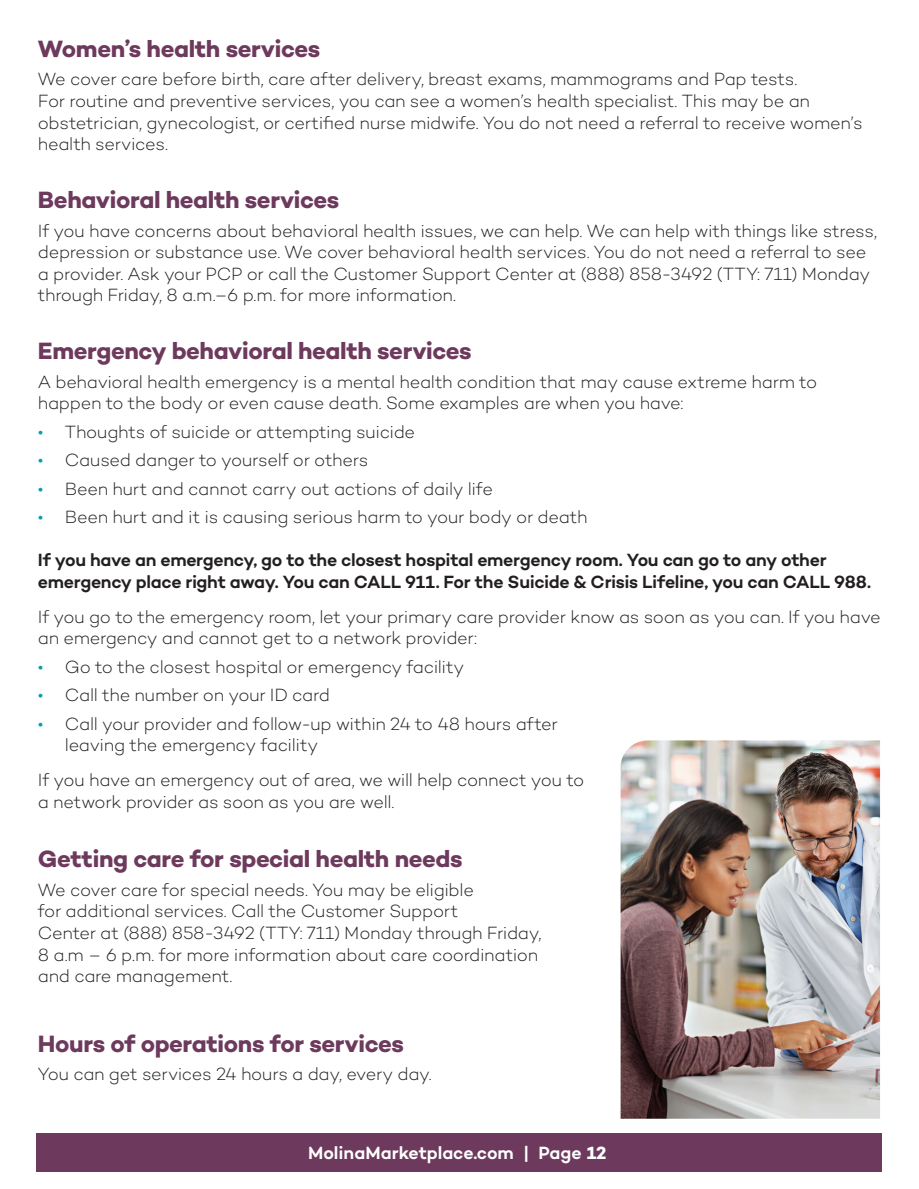
<style>
.page{position:relative;width:919px;height:1189px;background:#fff}
.page>*{position:absolute;margin:0;border:0;box-sizing:border-box;transform-origin:0 0}
.t1{font:700 24px "Campton";letter-spacing:-.015em;color:#6d3a5d}
.t2{font:300 18px/21.6px "Campton";letter-spacing:-.02em;color:#231f20}
.t3{font:600 18px/21.6px "Campton";letter-spacing:-.02em;color:#231f20}
.t4{font:600 18px "Campton";color:#fff}
.s1{color:#00a0b0}
.s2{font-weight:700}
</style>
<div class="page">
<div style="left:37px;top:1132px;width:844px;height:39px;background:#6d3a5d"></div>
<img style="left:620px;top:740px;width:259px;height:378px">
<h2 class="t1" style="left:38px;top:34px;width:284px">Women’s health services</h2>
<p class="t2" style="left:38px;top:68px;width:825px">We cover care before birth, care after delivery, breast exams, mammograms and Pap tests.<br>For routine and preventive services, you can see a women’s health specialist. This may be an obstetrician, gynecologist, or certified nurse midwife. You do not need a referral to receive women’s health services.</p>
<h2 class="t1" style="left:38px;top:185px;width:303px">Behavioral health services</h2>
<p class="t2" style="left:38px;top:219px;width:840px">If you have concerns about behavioral health issues, we can help. We can help with things like stress, depression or substance use. We cover behavioral health services. You do not need a referral to see a provider. Ask your PCP or call the Customer Support Center at (888) 858-3492 (TTY: 711) Monday through Friday, 8 a.m.–6 p.m. for more information.</p>
<h2 class="t1" style="left:38px;top:336px;width:435px">Emergency behavioral health services</h2>
<p class="t2" style="left:38px;top:370px;width:780px">A behavioral health emergency is a mental health condition that may cause extreme harm to happen to the body or even cause death. Some examples are when you have:</p>
<p class="t2" style="left:38px;top:420px;width:378px"><span class="s1">•</span> Thoughts of suicide or attempting suicide</p>
<p class="t2" style="left:38px;top:449px;width:332px"><span class="s1">•</span> Caused danger to yourself or others</p>
<p class="t2" style="left:38px;top:477px;width:456px"><span class="s1">•</span> Been hurt and cannot carry out actions of daily life</p>
<p class="t2" style="left:38px;top:505px;width:551px"><span class="s1">•</span> Been hurt and it is causing serious harm to your body or death</p>
<p class="t3" style="left:38px;top:548px;width:834px">If you have an emergency, go to the closest hospital emergency room. You can go to any other emergency place right away. You can CALL 911. For the Suicide &amp; Crisis Lifeline, you can CALL 988.</p>
<p class="t2" style="left:38px;top:605px;width:844px">If you go to the emergency room, let your primary care provider know as soon as you can. If you have an emergency and cannot get to a network provider:</p>
<p class="t2" style="left:38px;top:655px;width:428px"><span class="s1">•</span> Go to the closest hospital or emergency facility</p>
<p class="t2" style="left:38px;top:683px;width:293px"><span class="s1">•</span> Call the number on your ID card</p>
<p class="t2" style="left:65px;top:712px;width:494px;text-indent:-27px"><span class="s1">•</span> Call your provider and follow-up within 24 to 48 hours after leaving the emergency facility</p>
<p class="t2" style="left:38px;top:768px;width:547px">If you have an emergency out of area, we will help connect you to a network provider as soon as you are well.</p>
<h2 class="t1" style="left:38px;top:843px;width:426px">Getting care for special health needs</h2>
<p class="t2" style="left:38px;top:878px;width:505px">We cover care for special needs. You may be eligible<br>for additional services. Call the Customer Support<br>Center at (888) 858-3492 (TTY: 711) Monday through Friday, 8 a.m – 6 p.m. for more information about care coordination and care management.</p>
<h2 class="t1" style="left:38px;top:1027px;width:367px">Hours of operations for services</h2>
<p class="t2" style="left:38px;top:1062px;width:395px">You can get services 24 hours a day, every day.</p>
<p class="t4" style="left:308px;top:1141px;width:207px">MolinaMarketplace.com</p>
<p class="t4" style="left:523px;top:1141px;width:85px">| Page <span class="s2">12</span></p>
</div>
